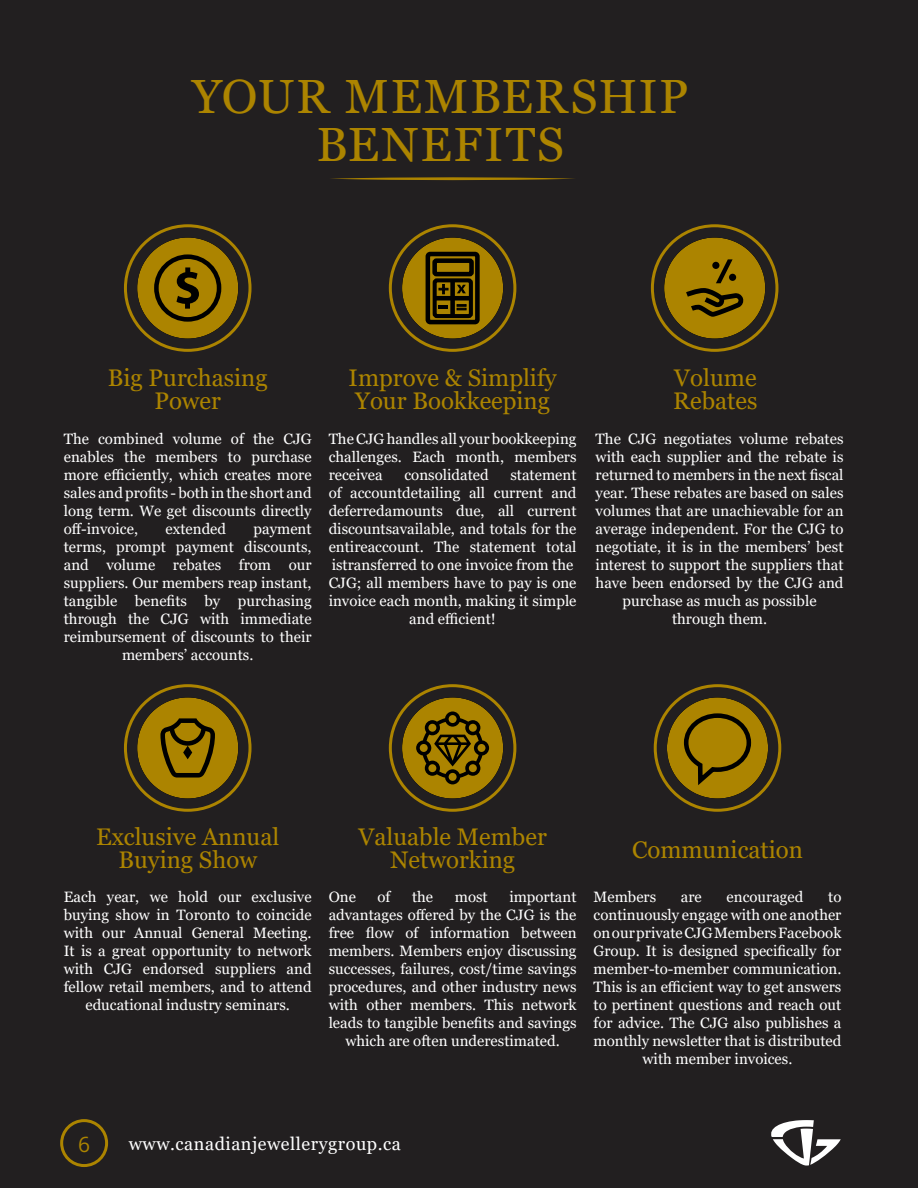
<style>
.page{position:relative;width:918px;height:1188px;background:#221f20}
.page>*{position:absolute;margin:0;border:0;box-sizing:border-box;transform-origin:0 0}
.t1{font:48px/48px "Georgia";letter-spacing:.035em;color:#ac8400;text-align:center}
.t2{font:24px/22.5px "Georgia";color:#ac8400;text-align:center}
.t3{font:21px "Open Sans";color:#ac8400}
.t4{font:18px "Georgia";letter-spacing:.03em;color:#fff}
.t5{font:15px/18px "Georgia";color:#fff;text-align:justify}
</style>
<div class="page">
<div style="left:60px;top:1119px;width:48px;height:48px;border:3px solid #ac8400;border-radius:50%"></div>
<div style="left:124px;top:224px;width:128px;height:128px;border:3px solid #ac8400;border-radius:50%"></div>
<div style="left:651px;top:224px;width:127px;height:128px;border:3px solid #ac8400;border-radius:50%"></div>
<div style="left:389px;top:224px;width:127px;height:128px;border:3px solid #ac8400;border-radius:50%"></div>
<div style="left:389px;top:684px;width:127px;height:128px;border:3px solid #ac8400;border-radius:50%"></div>
<div style="left:654px;top:684px;width:127px;height:128px;border:3px solid #ac8400;border-radius:50%"></div>
<div style="left:124px;top:684px;width:128px;height:128px;border:3px solid #ac8400;border-radius:50%"></div>
<div style="left:137px;top:238px;width:101px;height:101px;background:#ac8400;border-radius:50%"></div>
<div style="left:154px;top:254px;width:67px;height:68px;border:5px solid #000;border-radius:50%"></div>
<svg style="left:176px;top:267px;width:23px;height:42px"></svg>
<div style="left:664px;top:238px;width:101px;height:101px;background:#ac8400;border-radius:50%"></div>
<svg style="left:686px;top:259px;width:58px;height:58px"></svg>
<div style="left:402px;top:238px;width:101px;height:101px;background:#ac8400;border-radius:50%"></div>
<div style="left:432px;top:258px;width:42px;height:18px;border:5px solid #000;border-radius:2px"></div>
<div style="left:426px;top:252px;width:54px;height:72px;border:5px solid #000;border-radius:2px"></div>
<div style="left:433px;top:278px;width:40px;height:40px;border:4px solid #000;border-radius:2px"></div>
<div style="left:450px;top:281px;width:5px;height:34px;background:#000"></div>
<div style="left:436px;top:296px;width:34px;height:5px;background:#000"></div>
<svg style="left:438px;top:284px;width:11px;height:11px"></svg>
<svg style="left:457px;top:285px;width:9px;height:8px"></svg>
<svg style="left:457px;top:304px;width:10px;height:6px"></svg>
<svg style="left:439px;top:305px;width:9px;height:4px"></svg>
<div style="left:402px;top:697px;width:101px;height:102px;background:#ac8400;border-radius:50%"></div>
<svg style="left:416px;top:711px;width:73px;height:73px"></svg>
<div style="left:667px;top:697px;width:101px;height:102px;background:#ac8400;border-radius:50%"></div>
<svg style="left:682px;top:711px;width:71px;height:79px"></svg>
<div style="left:137px;top:697px;width:101px;height:102px;background:#ac8400;border-radius:50%"></div>
<svg style="left:160px;top:718px;width:55px;height:60px"></svg>
<svg style="left:331px;top:177px;width:243px;height:3px"></svg>
<svg style="left:771px;top:1120px;width:70px;height:46px"></svg>
<h1 class="t1" style="left:192px;top:73px;width:498px">YOUR MEMBERSHIP<br>BENEFITS</h1>
<h2 class="t2" style="left:108px;top:367px;width:161px">Big Purchasing<br>Power</h2>
<h2 class="t2" style="left:673px;top:367px;width:86px;text-align:left">Volume<br>Rebates</h2>
<h2 class="t2" style="left:349px;top:367px;width:209px;text-align:left">Improve &amp; Simplify<br>Your Bookkeeping</h2>
<p class="t5" style="left:64px;top:430px;width:249px">The combined volume of the CJG enables the members to purchase more efficiently, which creates more sales and profits - both in the short and long term. We get discounts directly off-invoice,</p>
<p class="t5" style="left:166px;top:520px;width:62px">extended</p>
<p class="t5" style="left:254px;top:520px;width:60px">payment</p>
<p class="t5" style="left:64px;top:538px;width:249px">terms, prompt payment discounts,</p>
<p class="t5" style="left:64px;top:556px;width:249px">and volume rebates from our</p>
<p class="t5" style="left:64px;top:574px;width:249px">suppliers. Our members reap instant,</p>
<p class="t5" style="left:64px;top:592px;width:249px">tangible benefits by purchasing</p>
<p class="t5" style="left:64px;top:610px;width:249px">through the CJG with immediate</p>
<p class="t5" style="left:64px;top:628px;width:249px">reimbursement of discounts to their</p>
<p class="t5" style="left:122px;top:646px;width:133px">members’ accounts.</p>
<p class="t5" style="left:329px;top:430px;width:249px">The CJG handles all your bookkeeping challenges. Each month, members receivea</p>
<p class="t5" style="left:404px;top:466px;width:86px">consolidated</p>
<p class="t5" style="left:510px;top:466px;width:68px">statement</p>
<p class="t5" style="left:329px;top:484px;width:249px">of accountdetailing all current and</p>
<p class="t5" style="left:329px;top:502px;width:249px">deferredamounts due, all current</p>
<p class="t5" style="left:329px;top:520px;width:249px">discountsavailable, and totals for the</p>
<p class="t5" style="left:329px;top:538px;width:249px">entireaccount. The statement total</p>
<p class="t5" style="left:332px;top:556px;width:243px">istransferred to one invoice from the</p>
<p class="t5" style="left:329px;top:574px;width:249px">CJG; all members have to pay is one</p>
<p class="t5" style="left:329px;top:592px;width:249px">invoice each month, making it simple</p>
<p class="t5" style="left:409px;top:610px;width:88px">and efficient!</p>
<p class="t5" style="left:596px;top:430px;width:249px;text-align:center">The CJG negotiates volume rebates with each supplier and the rebate is returned to members in the next fiscal year. These rebates are based on sales volumes that are unachievable for an average independent. For the CJG to negotiate, it is in the members’ best interest to support the suppliers that have been endorsed by the CJG and purchase as much as possible through them.</p>
<h2 class="t2" style="left:96px;top:826px;width:185px">Exclusive Annual<br>Buying Show</h2>
<p class="t5" style="left:64px;top:889px;width:249px;text-align:center">Each year, we hold our exclusive buying show in Toronto to coincide with our Annual General Meeting.<br>It is a great opportunity to network with CJG endorsed suppliers and fellow retail members, and to attend educational industry seminars.</p>
<h2 class="t2" style="left:358px;top:826px;width:190px">Valuable Member<br>Networking</h2>
<p class="t5" style="left:329px;top:889px;width:29px">One</p>
<p class="t5" style="left:378px;top:889px;width:14px">of</p>
<p class="t5" style="left:412px;top:889px;width:23px">the</p>
<p class="t5" style="left:455px;top:889px;width:34px">most</p>
<p class="t5" style="left:509px;top:889px;width:69px">important</p>
<p class="t5" style="left:329px;top:907px;width:249px">advantages offered by the CJG is the</p>
<p class="t5" style="left:329px;top:925px;width:249px">free flow of information between</p>
<p class="t5" style="left:329px;top:943px;width:249px">members. Members enjoy discussing</p>
<p class="t5" style="left:329px;top:961px;width:249px">successes, failures, cost/time savings</p>
<p class="t5" style="left:329px;top:979px;width:249px">procedures, and other industry news</p>
<p class="t5" style="left:329px;top:997px;width:249px">with other members. This network</p>
<p class="t5" style="left:329px;top:1015px;width:249px">leads to tangible benefits and savings</p>
<p class="t5" style="left:345px;top:1033px;width:216px">which are often underestimated.</p>
<h2 class="t2" style="left:632px;top:839px;width:173px">Communication</h2>
<p class="t5" style="left:594px;top:889px;width:64px">Members</p>
<p class="t5" style="left:681px;top:889px;width:22px">are</p>
<p class="t5" style="left:727px;top:889px;width:78px">encouraged</p>
<p class="t5" style="left:828px;top:889px;width:15px">to</p>
<p class="t5" style="left:594px;top:907px;width:249px">continuously engage with one another</p>
<p class="t5" style="left:594px;top:925px;width:249px">on our private CJG Members Facebook</p>
<p class="t5" style="left:594px;top:943px;width:249px">Group. It is designed specifically for</p>
<p class="t5" style="left:594px;top:961px;width:249px">member-to-member communication.</p>
<p class="t5" style="left:594px;top:979px;width:249px">This is an efficient way to get answers</p>
<p class="t5" style="left:594px;top:997px;width:249px">to pertinent questions and reach out</p>
<p class="t5" style="left:594px;top:1015px;width:249px">for advice. The CJG also publishes a</p>
<p class="t5" style="left:594px;top:1033px;width:249px">monthly newsletter that is distributed</p>
<p class="t5" style="left:643px;top:1051px;width:151px">with member invoices.</p>
<h3 class="t3" style="left:78px;top:1130px;width:14px">6</h3>
<p class="t4" style="left:129px;top:1133px;width:274px">www.canadianjewellerygroup.ca</p>
</div>
